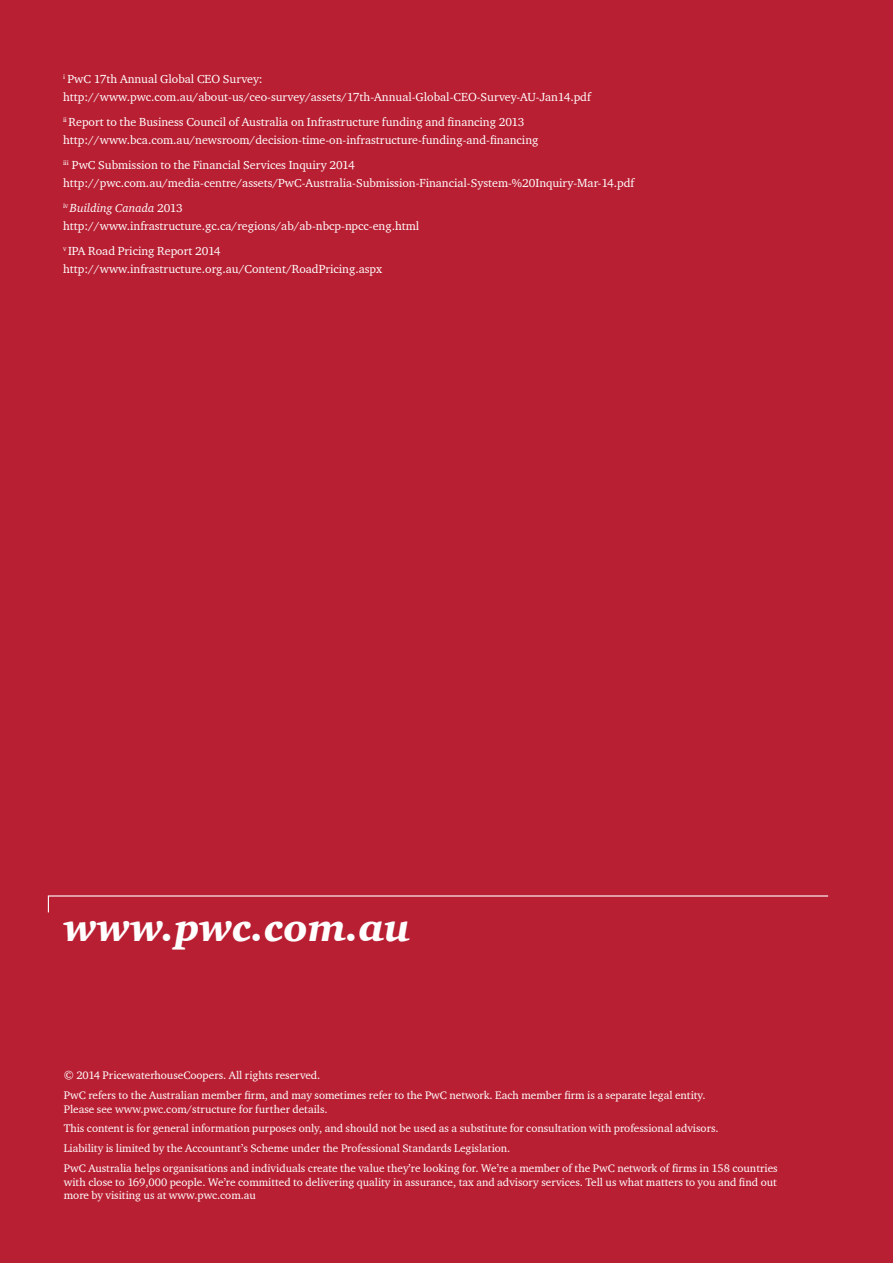
<style>
.page{position:relative;width:893px;height:1263px;background:#b91f33}
.page>*{position:absolute;margin:0;border:0;box-sizing:border-box;transform-origin:0 0}
.Back_Page_URL_Black{font:39px "Charter ITC Blac Ital";color:#fff}
.BODY_TEXT{font:12px/17.2px "Charter ITC";color:#fff}
.Disclaimer_Black{font:11.25px/13.5px "Charter ITC";color:#fff}
.s1{font-style:italic}
</style>
<div class="page">
<svg style="left:47px;top:895px;width:782px;height:18px"></svg>
<p class="BODY_TEXT" style="left:63px;top:70px;width:529px"><sup>i</sup> PwC 17th Annual Global CEO Survey: http://www.pwc.com.au/about-us/ceo-survey/assets/17th-Annual-Global-CEO-Survey-AU-Jan14.pdf</p>
<p class="BODY_TEXT" style="left:63px;top:113px;width:477px"><sup>ii</sup> Report to the Business Council of Australia on Infrastructure funding and financing 2013 http://www.bca.com.au/newsroom/decision-time-on-infrastructure-funding-and-financing</p>
<p class="BODY_TEXT" style="left:63px;top:156px;width:573px"><sup>iii</sup> PwC Submission to the Financial Services Inquiry 2014 http://pwc.com.au/media-centre/assets/PwC-Australia-Submission-Financial-System-%20Inquiry-Mar-14.pdf</p>
<p class="BODY_TEXT" style="left:63px;top:199px;width:358px"><sup>iv</sup> <span class="s1">Building Canada</span> 2013 http://www.infrastructure.gc.ca/regions/ab/ab-nbcp-npcc-eng.html</p>
<p class="BODY_TEXT" style="left:63px;top:242px;width:321px"><sup>v</sup> IPA Road Pricing Report 2014 http://www.infrastructure.org.au/Content/RoadPricing.aspx</p>
<p class="Back_Page_URL_Black" style="left:64px;top:904px;width:348px">www.pwc.com.au</p>
<p class="Disclaimer_Black" style="left:64px;top:1068px;width:258px">© 2014 PricewaterhouseCoopers. All rights reserved.</p>
<p class="Disclaimer_Black" style="left:64px;top:1088px;width:643px">PwC refers to the Australian member firm, and may sometimes refer to the PwC network. Each member firm is a separate legal entity.<br>Please see www.pwc.com/structure for further details.</p>
<p class="Disclaimer_Black" style="left:64px;top:1122px;width:656px">This content is for general information purposes only, and should not be used as a substitute for consultation with professional advisors.</p>
<p class="Disclaimer_Black" style="left:64px;top:1141px;width:448px">Liability is limited by the Accountant’s Scheme under the Professional Standards Legislation.</p>
<p class="Disclaimer_Black" style="left:64px;top:1161px;width:715px;text-align:justify">PwC Australia helps organisations and individuals create the value they’re looking for. We’re a member of the PwC network of firms in 158 countries with close to 169,000 people. We’re committed to delivering quality in assurance, tax and advisory services. Tell us what matters to you and find out more by visiting us at www.pwc.com.au</p>
</div>
